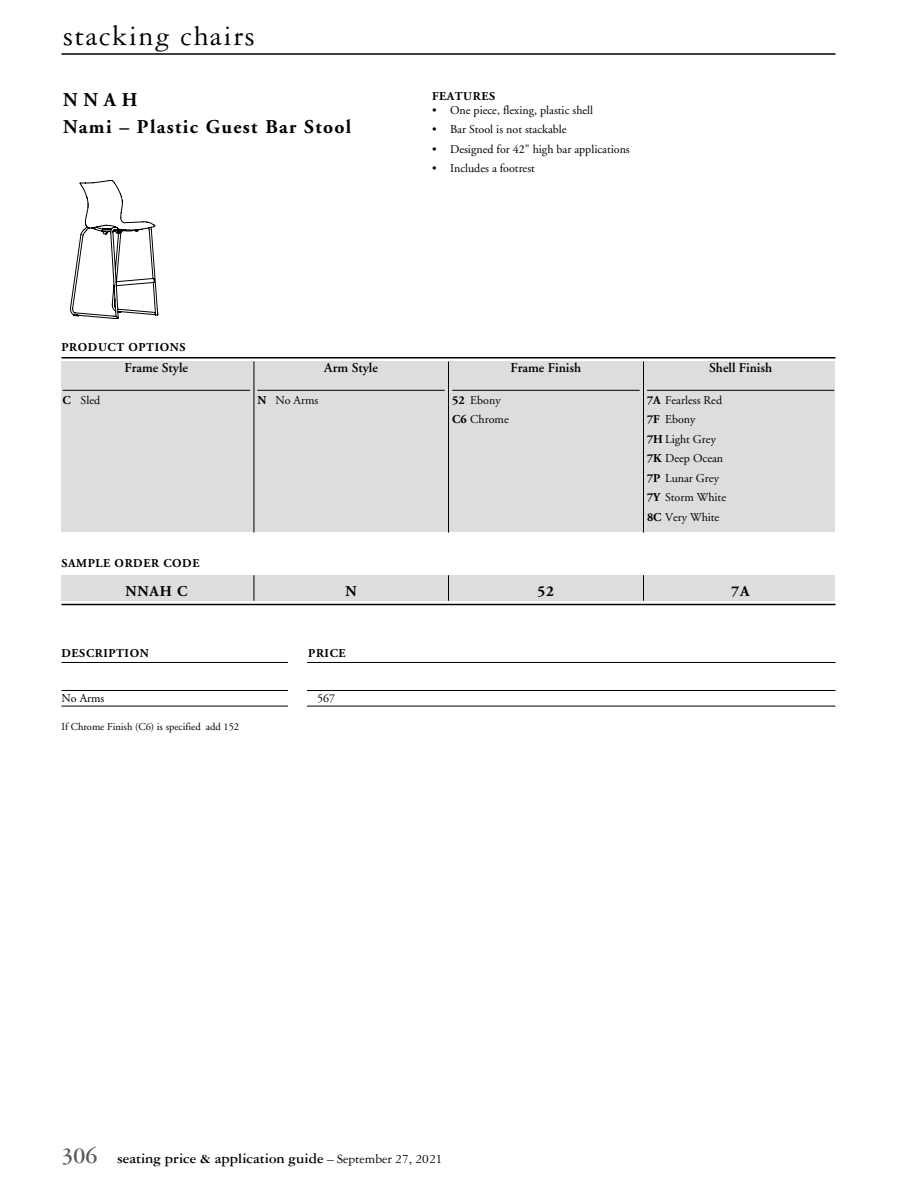
<style>
.page{position:relative;width:918px;height:1188px;background:#fff}
.page>*{position:absolute;margin:0;border:0;box-sizing:border-box;transform-origin:0 0}
.t1{font:30px "Garamond Three";letter-spacing:.05em;color:#000}
.t2{font:700 19.5px/27px "Adobe Garamond";letter-spacing:.07em;color:#000}
.t3{font:700 15px "Garamond Three";color:#000}
.t4{font:700 15px "Adobe Garamond";letter-spacing:.05em;color:#000}
.t5{font:600 13.5px "Adobe Garamond";color:#000}
.t6{font:12px/19.5px "Adobe Garamond";color:#000}
.t7{font:700 12px "Adobe Garamond";letter-spacing:.05em;color:#000}
.t8{font:10.5px "Adobe Garamond";color:#000}
.s1{font-weight:700}
.s2{font-size:24px;color:#58595b}
.s3{font-weight:400;font-size:13.5px}
</style>
<div class="page">
<hr style="left:62px;top:53px;width:774px;height:2px;background:#000">
<div style="left:62px;top:362px;width:774px;height:170px;background:#dcddde"></div>
<hr style="left:63px;top:390px;width:187px;height:1px;background:#000">
<hr style="left:257px;top:390px;width:188px;height:1px;background:#000">
<hr style="left:452px;top:390px;width:188px;height:1px;background:#000">
<hr style="left:647px;top:390px;width:187px;height:1px;background:#000">
<hr style="left:62px;top:357px;width:774px;height:1px;background:#000">
<hr style="left:254px;top:362px;width:1px;height:170px;background:#000">
<hr style="left:448px;top:362px;width:1px;height:170px;background:#000">
<hr style="left:643px;top:362px;width:1px;height:170px;background:#000">
<hr style="left:62px;top:604px;width:774px;height:1px;background:#000">
<div style="left:62px;top:575px;width:774px;height:26px;background:#dcddde"></div>
<svg style="left:254px;top:575px;width:1px;height:26px"></svg>
<svg style="left:448px;top:575px;width:1px;height:26px"></svg>
<svg style="left:643px;top:575px;width:1px;height:26px"></svg>
<hr style="left:62px;top:662px;width:774px;height:1px;background:#000">
<hr style="left:62px;top:690px;width:774px;height:1px;background:#000">
<hr style="left:62px;top:706px;width:774px;height:1px;background:#000">
<div style="left:288px;top:648px;width:19px;height:82px;background:#fff"></div>
<svg style="left:70px;top:180px;width:88px;height:139px"></svg>
<h1 class="t1" style="left:63px;top:20px;width:193px">stacking chairs</h1>
<h2 class="t2" style="left:63px;top:86px;width:290px">NNAH<br>Nami – Plastic Guest Bar Stool</h2>
<p class="t7" style="left:432px;top:90px;width:65px">FEATURES</p>
<p class="t6" style="left:432px;top:101px;width:163px">• One piece, flexing, plastic shell</p>
<p class="t6" style="left:432px;top:120px;width:136px">• Bar Stool is not stackable</p>
<p class="t6" style="left:432px;top:140px;width:199px">• Designed for 42" high bar applications</p>
<p class="t6" style="left:432px;top:159px;width:104px">• Includes a footrest</p>
<p class="t7" style="left:62px;top:340px;width:125px">PRODUCT OPTIONS</p>
<p class="t6" style="left:63px;top:391px;width:39px"><span class="s1">C</span> Sled</p>
<p class="t5" style="left:125px;top:361px;width:65px">Frame Style</p>
<p class="t5" style="left:324px;top:361px;width:55px">Arm Style</p>
<p class="t6" style="left:257px;top:391px;width:63px"><span class="s1">N</span> No Arms</p>
<p class="t5" style="left:511px;top:361px;width:72px">Frame Finish</p>
<p class="t6" style="left:452px;top:391px;width:58px"><span class="s1">52</span> Ebony<br><span class="s1">C6</span> Chrome</p>
<p class="t5" style="left:709px;top:361px;width:65px">Shell Finish</p>
<p class="t6" style="left:647px;top:391px;width:81px"><span class="s1">7A</span> Fearless Red<br><span class="s1">7F</span> Ebony<br><span class="s1">7H</span> Light Grey<br><span class="s1">7K</span> Deep Ocean<br><span class="s1">7P</span> Lunar Grey<br><span class="s1">7Y</span> Storm White<br><span class="s1">8C</span> Very White</p>
<p class="t7" style="left:62px;top:556px;width:140px">SAMPLE ORDER CODE</p>
<p class="t4" style="left:126px;top:583px;width:63px">NNAH C</p>
<p class="t4" style="left:346px;top:583px;width:13px">N</p>
<p class="t4" style="left:538px;top:583px;width:18px">52</p>
<p class="t4" style="left:731px;top:583px;width:19px">7A</p>
<p class="t7" style="left:62px;top:646px;width:89px">DESCRIPTION</p>
<p class="t7" style="left:308px;top:646px;width:39px">PRICE</p>
<p class="t6" style="left:62px;top:689px;width:45px">No Arms</p>
<p class="t6" style="left:317px;top:689px;width:19px">567</p>
<p class="t8" style="left:62px;top:721px;width:179px">If Chrome Finish (C6) is specified add 152</p>
<p class="t3" style="left:62px;top:1150px;width:383px"><span class="s2">306</span> seating price &amp; application guide <span class="s3">– September 27, 2021</span></p>
</div>
